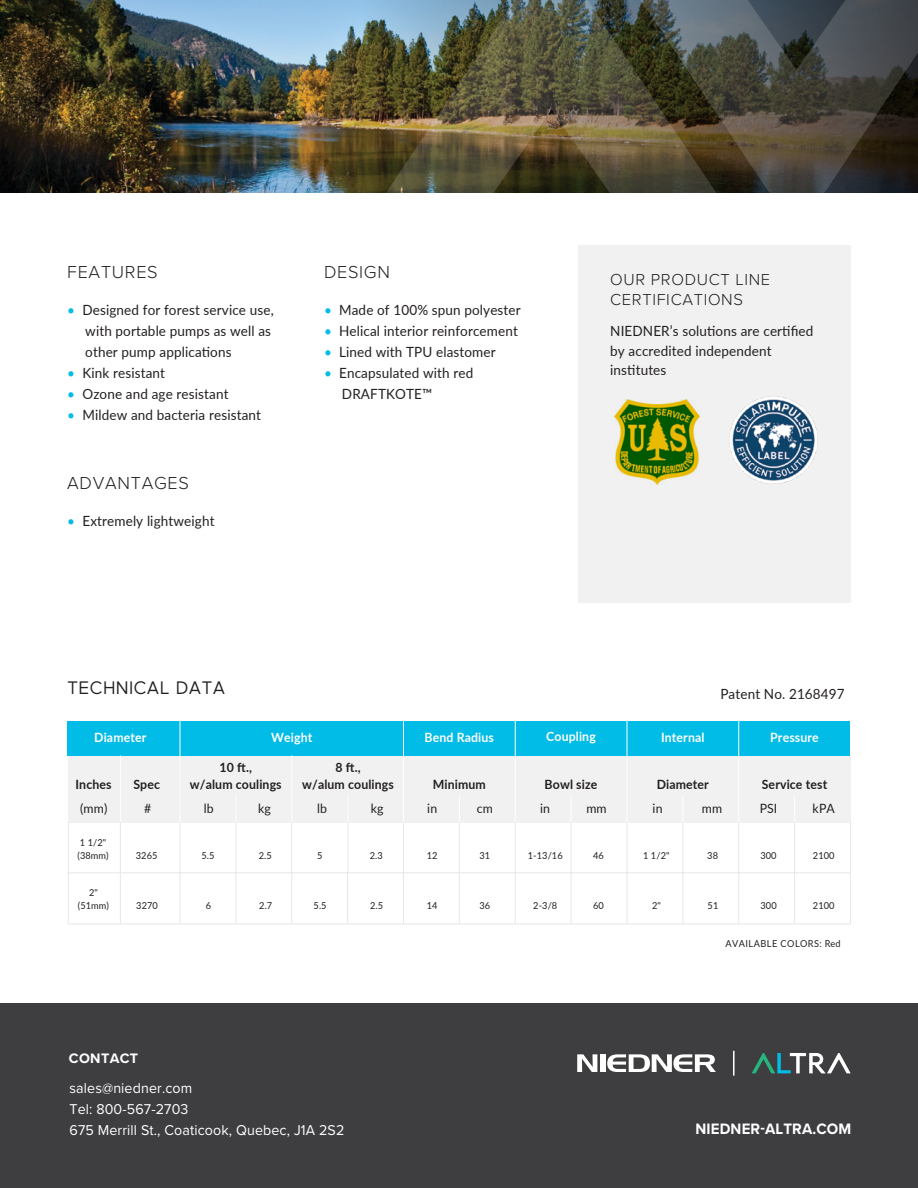
<style>
.page{position:relative;width:918px;height:1188px;background:#fff}
.page>*{position:absolute;margin:0;border:0;box-sizing:border-box;transform-origin:0 0}
.t1{font:300 18px "Proxima Nova";letter-spacing:.04em;color:#231f20}
.t2{font:18px "Maax Trial";letter-spacing:.025em;color:#231f20}
.t3{font:300 16.5px/19.8px "Proxima Nova";letter-spacing:.04em;color:#231f20}
.t4{font:700 15.6px "Proxima Nova";letter-spacing:.01em;color:#fff;scale:.96 1}
.t5{font:14.85px/21px "Proxima Nova";letter-spacing:.01em;color:#fff;scale:.96 1}
.t6{font:700 14.25px "Proxima Nova";letter-spacing:.025em;color:#fff}
.t7{font:14.1px/21px "Lato";letter-spacing:.01em;color:#231f20;scale:.96 1}
.t8{font:700 12.75px/17px "Lato";letter-spacing:.01em;color:#231f20;text-align:center;scale:.96 1}
.t9{font:700 12.75px "Lato";letter-spacing:.01em;color:#fff;scale:.96 1}
.t10{font:12.75px "Lato";letter-spacing:.01em;color:#231f20;scale:.96 1}
.t11{font:9.6px/13.8px "Lato";letter-spacing:.01em;color:#231f20;scale:.96 1}
.t12{font:9.6px "Lato";letter-spacing:.05em;color:#231f20;scale:.96 1}
.s1{color:#00bce7}
</style>
<div class="page">
<img style="left:0;top:0;width:268px;height:193px">
<img style="left:268px;top:0;width:246px;height:193px">
<img style="left:514px;top:0;width:404px;height:193px">
<div style="left:67px;top:721px;width:783px;height:34px;background:#00bce7"></div>
<div style="left:68px;top:756px;width:782px;height:66px;background:#f1f1f2"></div>
<hr style="left:180px;top:721px;width:1px;height:101px;background:#fff">
<hr style="left:403px;top:721px;width:1px;height:101px;background:#fff">
<hr style="left:515px;top:721px;width:1px;height:101px;background:#fff">
<hr style="left:627px;top:721px;width:1px;height:101px;background:#fff">
<hr style="left:738px;top:721px;width:1px;height:101px;background:#fff">
<hr style="left:120px;top:755px;width:1px;height:67px;background:#fff">
<hr style="left:291px;top:755px;width:1px;height:67px;background:#fff">
<svg style="left:794px;top:796px;width:1px;height:26px"></svg>
<hr style="left:180px;top:822px;width:1px;height:52px;background:#e6e7e8">
<hr style="left:403px;top:822px;width:1px;height:102px;background:#e6e7e8">
<hr style="left:515px;top:822px;width:1px;height:52px;background:#e6e7e8">
<hr style="left:627px;top:822px;width:1px;height:52px;background:#e6e7e8">
<hr style="left:120px;top:822px;width:1px;height:52px;background:#e6e7e8">
<hr style="left:291px;top:822px;width:1px;height:52px;background:#e6e7e8">
<hr style="left:236px;top:822px;width:1px;height:52px;background:#e6e7e8">
<hr style="left:348px;top:822px;width:1px;height:52px;background:#e6e7e8">
<hr style="left:682px;top:822px;width:1px;height:52px;background:#e6e7e8">
<hr style="left:794px;top:822px;width:1px;height:52px;background:#e6e7e8">
<hr style="left:738px;top:822px;width:1px;height:52px;background:#e6e7e8">
<hr style="left:850px;top:822px;width:1px;height:52px;background:#e6e7e8">
<hr style="left:68px;top:822px;width:1px;height:52px;background:#e6e7e8">
<hr style="left:68px;top:872px;width:782px;height:1px;background:#e6e7e8">
<hr style="left:571px;top:822px;width:1px;height:52px;background:#e6e7e8">
<hr style="left:180px;top:872px;width:1px;height:52px;background:#e6e7e8">
<hr style="left:347px;top:872px;width:1px;height:52px;background:#e6e7e8">
<hr style="left:571px;top:872px;width:1px;height:52px;background:#e6e7e8">
<hr style="left:682px;top:872px;width:1px;height:52px;background:#e6e7e8">
<hr style="left:794px;top:872px;width:1px;height:52px;background:#e6e7e8">
<hr style="left:120px;top:872px;width:1px;height:52px;background:#e6e7e8">
<hr style="left:291px;top:872px;width:1px;height:52px;background:#e6e7e8">
<hr style="left:236px;top:872px;width:1px;height:52px;background:#e6e7e8">
<hr style="left:515px;top:872px;width:1px;height:52px;background:#e6e7e8">
<hr style="left:738px;top:872px;width:1px;height:52px;background:#e6e7e8">
<hr style="left:850px;top:872px;width:1px;height:52px;background:#e6e7e8">
<hr style="left:68px;top:872px;width:1px;height:52px;background:#e6e7e8">
<hr style="left:68px;top:924px;width:782px;height:1px;background:#e6e7e8">
<hr style="left:627px;top:872px;width:1px;height:52px;background:#e6e7e8">
<hr style="left:459px;top:822px;width:1px;height:102px;background:#e6e7e8">
<svg style="left:459px;top:796px;width:1px;height:26px"></svg>
<div style="left:579px;top:245px;width:272px;height:357px;background:#f1f1f2"></div>
<img style="left:729px;top:396px;width:89px;height:88px">
<img style="left:615px;top:400px;width:84px;height:85px">
<div style="left:0;top:1003px;width:918px;height:185px;background:#3e3d3f"></div>
<svg style="left:577px;top:1054px;width:20px;height:18px"></svg>
<div style="left:600px;top:1054px;width:6px;height:18px;background:#fff"></div>
<svg style="left:607px;top:1054px;width:109px;height:18px"></svg>
<hr style="left:733px;top:1051px;width:2px;height:25px;background:#fff">
<svg style="left:752px;top:1053px;width:99px;height:20px"></svg>
<p class="t1" style="left:67px;top:258px;width:92px">FEATURES</p>
<p class="t7" style="left:85px;top:298px;width:198px;text-indent:-18px"><span class="s1">•</span> Designed for forest service use, with portable pumps as well as other pump applications</p>
<p class="t7" style="left:67px;top:361px;width:103px"><span class="s1">•</span> Kink resistant</p>
<p class="t7" style="left:67px;top:382px;width:169px"><span class="s1">•</span> Ozone and age resistant</p>
<p class="t7" style="left:67px;top:403px;width:203px"><span class="s1">•</span> Mildew and bacteria resistant</p>
<p class="t1" style="left:67px;top:469px;width:123px">ADVANTAGES</p>
<p class="t7" style="left:67px;top:510px;width:155px"><span class="s1">•</span> Extremely lightweight</p>
<p class="t1" style="left:324px;top:258px;width:68px">DESIGN</p>
<p class="t7" style="left:324px;top:298px;width:206px"><span class="s1">•</span> Made of 100% spun polyester</p>
<p class="t7" style="left:324px;top:319px;width:203px"><span class="s1">•</span> Helical interior reinforcement</p>
<p class="t7" style="left:324px;top:340px;width:180px"><span class="s1">•</span> Lined with TPU elastomer</p>
<p class="t7" style="left:342px;top:361px;width:138px;text-indent:-18px"><span class="s1">•</span> Encapsulated with red<br>DRAFTKOTE™</p>
<p class="t3" style="left:610px;top:269px;width:161px">OUR PRODUCT LINE<br>CERTIFICATIONS</p>
<p class="t7" style="left:610px;top:321px;width:213px;line-height:19.5px">NIEDNER’s solutions are certified by accredited independent institutes</p>
<p class="t2" style="left:67px;top:678px;width:159px">TECHNICAL DATA</p>
<p class="t9" style="left:94px;top:728px;width:56px">Diameter</p>
<p class="t9" style="left:271px;top:728px;width:44px">Weight</p>
<p class="t9" style="left:425px;top:728px;width:74px">Bend Radius</p>
<p class="t9" style="left:546px;top:727px;width:53px">Coupling</p>
<p class="t9" style="left:661px;top:728px;width:47px">Internal</p>
<p class="t9" style="left:770px;top:728px;width:52px">Pressure</p>
<p class="t8" style="left:545px;top:775px;width:56px">Bowl size</p>
<p class="t8" style="left:657px;top:775px;width:56px">Diameter</p>
<p class="t8" style="left:762px;top:775px;width:70px">Service test</p>
<p class="t7" style="left:720px;top:683px;width:131px">Patent No. 2168497</p>
<p class="t8" style="left:190px;top:758px;width:97px">10 ft.,<br>w/alum coulings</p>
<p class="t8" style="left:336px;top:758px;width:28px">8 ft.,</p>
<p class="t8" style="left:76px;top:775px;width:39px">Inches</p>
<p class="t8" style="left:133px;top:775px;width:29px">Spec</p>
<p class="t8" style="left:302px;top:775px;width:97px">w/alum coulings</p>
<p class="t8" style="left:433px;top:775px;width:57px">Minimum</p>
<p class="t10" style="left:427px;top:799px;width:12px">in</p>
<p class="t10" style="left:477px;top:799px;width:18px">cm</p>
<p class="t11" style="left:427px;top:849px;width:13px">12</p>
<p class="t11" style="left:480px;top:849px;width:13px">31</p>
<p class="t10" style="left:80px;top:799px;width:30px">(mm)</p>
<p class="t10" style="left:144px;top:799px;width:9px">#</p>
<p class="t10" style="left:204px;top:799px;width:12px">lb</p>
<p class="t10" style="left:258px;top:799px;width:15px">kg</p>
<p class="t10" style="left:317px;top:799px;width:12px">lb</p>
<p class="t10" style="left:371px;top:799px;width:15px">kg</p>
<p class="t10" style="left:653px;top:799px;width:12px">in</p>
<p class="t10" style="left:702px;top:799px;width:23px">mm</p>
<p class="t10" style="left:760px;top:799px;width:20px">PSI</p>
<p class="t10" style="left:813px;top:799px;width:25px">kPA</p>
<p class="t11" style="left:136px;top:849px;width:24px">3265</p>
<p class="t11" style="left:201px;top:849px;width:15px">5.5</p>
<p class="t11" style="left:259px;top:849px;width:15px">2.5</p>
<p class="t11" style="left:317px;top:849px;width:7px">5</p>
<p class="t11" style="left:370px;top:849px;width:15px">2.3</p>
<p class="t11" style="left:528px;top:849px;width:38px">1-13/16</p>
<p class="t11" style="left:643px;top:849px;width:29px">1 1/2"</p>
<p class="t11" style="left:707px;top:849px;width:13px">38</p>
<p class="t11" style="left:760px;top:849px;width:18px">300</p>
<p class="t11" style="left:813px;top:849px;width:24px">2100</p>
<p class="t11" style="left:78px;top:885px;width:34px;text-align:center">2" (51mm)</p>
<p class="t10" style="left:540px;top:799px;width:12px">in</p>
<p class="t10" style="left:586px;top:799px;width:23px">mm</p>
<p class="t11" style="left:593px;top:849px;width:13px">46</p>
<p class="t11" style="left:78px;top:835px;width:34px">1 1/2" (38mm)</p>
<p class="t11" style="left:136px;top:899px;width:24px">3270</p>
<p class="t11" style="left:206px;top:899px;width:7px">6</p>
<p class="t11" style="left:259px;top:899px;width:15px">2.7</p>
<p class="t11" style="left:314px;top:899px;width:15px">5.5</p>
<p class="t11" style="left:370px;top:899px;width:15px">2.5</p>
<p class="t11" style="left:533px;top:899px;width:27px">2-3/8</p>
<p class="t11" style="left:652px;top:899px;width:11px">2"</p>
<p class="t11" style="left:708px;top:899px;width:13px">51</p>
<p class="t11" style="left:760px;top:899px;width:18px">300</p>
<p class="t11" style="left:813px;top:899px;width:24px">2100</p>
<p class="t11" style="left:427px;top:899px;width:13px">14</p>
<p class="t11" style="left:480px;top:899px;width:13px">36</p>
<p class="t11" style="left:593px;top:899px;width:13px">60</p>
<p class="t6" style="left:69px;top:1047px;width:71px">CONTACT</p>
<p class="t5" style="left:69px;top:1077px;width:288px">sales@niedner.com<br>Tel: 800-567-2703<br>675 Merrill St., Coaticook, Quebec, J1A 2S2</p>
<p class="t12" style="left:725px;top:937px;width:121px">AVAILABLE COLORS: Red</p>
<p class="t4" style="left:695px;top:1117px;width:164px">NIEDNER-ALTRA.COM</p>
</div>
